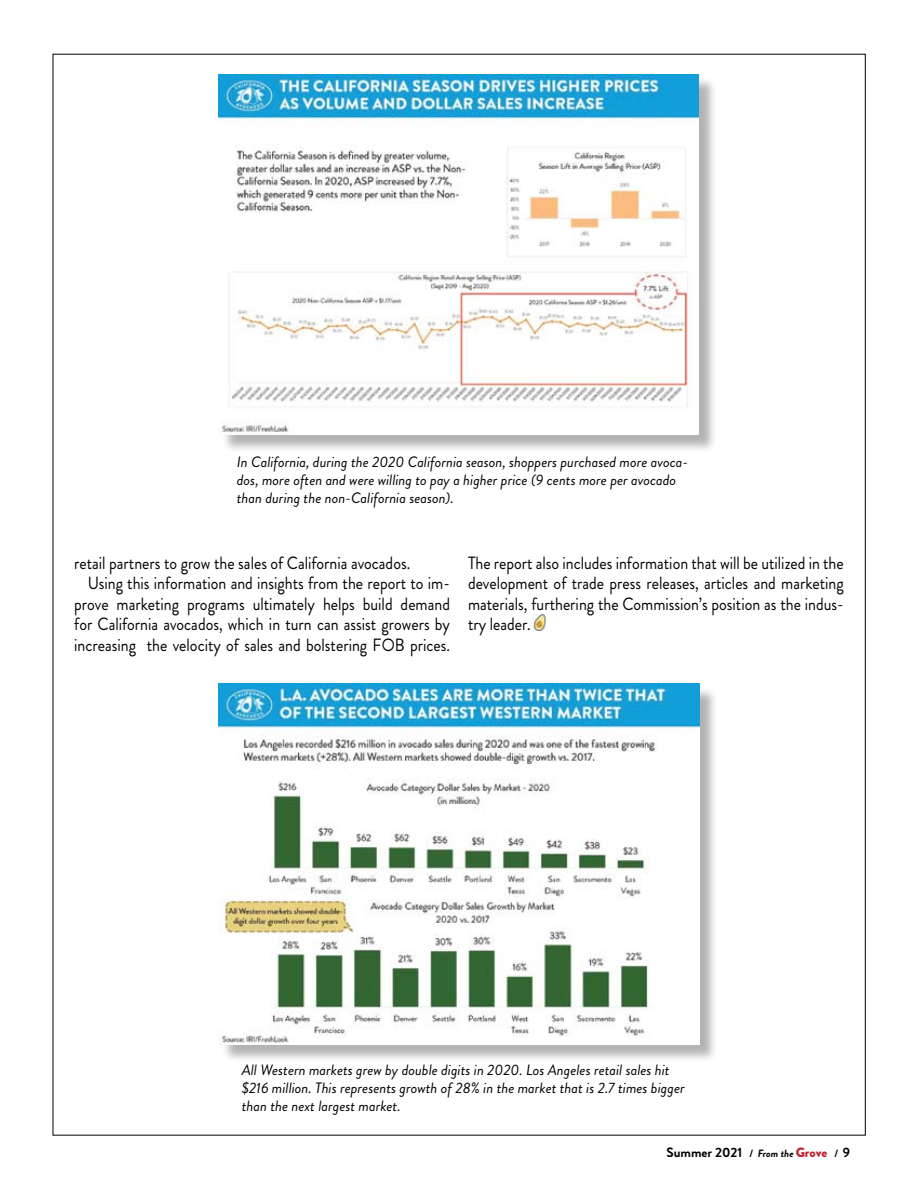
<style>
.page{position:relative;width:918px;height:1188px;background:#fff}
.page>*{position:absolute;margin:0;border:0;box-sizing:border-box;transform-origin:0 0}
.t1{font:17.7px/20.4px "Brandon Grotesque";color:#000;text-align:justify;scale:.9 1}
.t2{font:italic 15px/18px "Brandon Grotesque";color:#000}
.t3{font:700 13.5px "Brandon Grotesque";color:#000}
.s1{font-size:10.5px}
.s2{font-style:italic;font-size:10.5px}
.s3{font-weight:900;color:#bf2432}
</style>
<div class="page">
<div style="left:221px;top:76px;width:503px;height:383px;background:#000;opacity:.3"></div>
<img style="left:219px;top:74px;width:480px;height:361px">
<div style="left:221px;top:686px;width:503px;height:383px;background:#000;opacity:.3"></div>
<img style="left:218px;top:684px;width:481px;height:361px">
<img style="left:533px;top:614px;width:13px;height:17px">
<p class="t2" style="left:237px;top:453px;width:453px">In California, during the 2020 California season, shoppers purchased more avoca&shy;dos, more often and were willing to pay a higher price (9 cents more per avocado than during the non-California season).</p>
<p class="t1" style="left:74px;top:553px;width:375px">retail partners to grow the sales of California avocados.</p>
<p class="t1" style="left:88px;top:573px;width:404px">Using this information and insights from the report to im-</p>
<p class="t1" style="left:74px;top:594px;width:419px">prove marketing programs ultimately helps build demand</p>
<p class="t1" style="left:74px;top:614px;width:419px">for California avocados, which in turn can assist growers by</p>
<p class="t1" style="left:74px;top:635px;width:419px">increasing the velocity of sales and bolstering FOB prices.</p>
<p class="t1" style="left:468px;top:553px;width:419px">The report also includes information that will be utilized in the development of trade press releases, articles and marketing materials, furthering the Commission’s position as the indus&shy;try leader.</p>
<p class="t2" style="left:242px;top:1061px;width:444px">All Western markets grew by double digits in 2020. Los Angeles retail sales hit $216 million. This represents growth of 28% in the market that is 2.7 times bigger than the next largest market.</p>
<p class="t3" style="left:667px;top:1143px;width:185px">Summer 2021 <span class="s1">/</span> <span class="s2">From the</span> <span class="s3">Grove</span> <span class="s1">/</span> 9</p>
</div>
